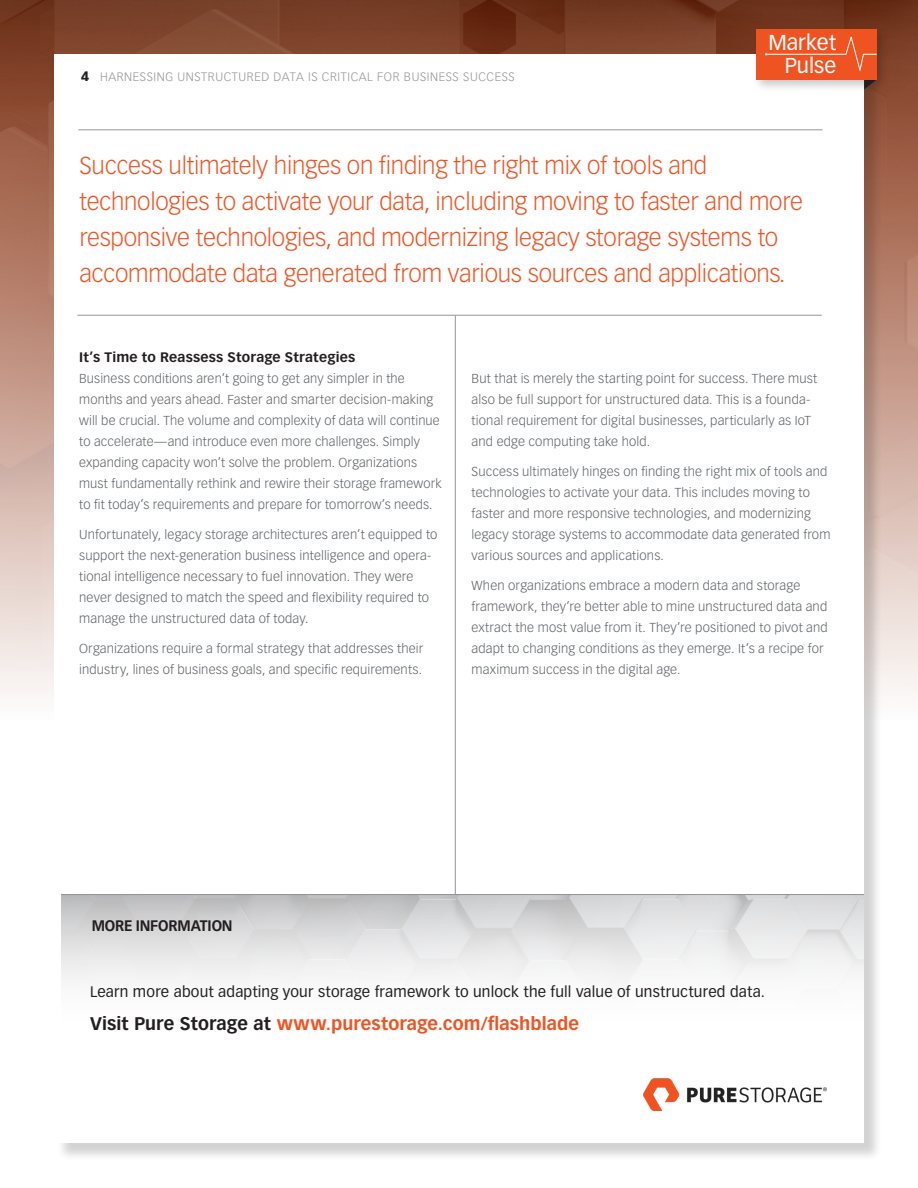
<style>
.page{position:relative;width:918px;height:1188px;background:#fff}
.page>*{position:absolute;margin:0;border:0;box-sizing:border-box;transform-origin:0 0}
.t1{font:300 24px/36px "Vectora LH";letter-spacing:-.01em;color:#f05322}
.t2{font:21.15px "Vectora LH";color:#fff}
.body{font:700 18px "Vectora LH";letter-spacing:.005em;color:#f05322}
.body-2{font:15px "Vectora LH";letter-spacing:.01em;color:#231f20}
.Chart_head{font:700 15px "Vectora LH";letter-spacing:-.01em;color:#231f20;scale:.94 1}
.Subhead{font:700 13.5px "Vectora LH";letter-spacing:.01em;color:#231f20}
.body-3{font:300 12.75px/21px "Vectora LH";letter-spacing:.01em;color:#5d6266}
.t3{font:300 12px "Vectora LH";letter-spacing:.05em;color:#939598}
.s1{font-weight:900;font-size:13.5px;color:#231f20}
.s2{color:#231f20}
</style>
<div class="page">
<img style="left:0;top:0;width:918px;height:695px">
<div style="left:56px;top:56px;width:827px;height:1106px;background:#231f20;opacity:.2"></div>
<div style="left:54px;top:54px;width:810px;height:1089px;background:#fff"></div>
<div style="left:753px;top:26px;width:136px;height:67px;background:#231f20;opacity:.25"></div>
<div style="left:756px;top:29px;width:121px;height:51px;background:#f05322"></div>
<hr style="left:766px;top:54px;width:80px;height:1px;background:#fff">
<svg style="left:845px;top:36px;width:32px;height:35px"></svg>
<hr style="left:455px;top:315px;width:1px;height:580px;background:#939598">
<hr style="left:61px;top:894px;width:803px;height:1px;background:#939598">
<hr style="left:78px;top:130px;width:745px;height:1px;background:#939598">
<hr style="left:77px;top:315px;width:745px;height:1px;background:#939598">
<img style="left:643px;top:1078px;width:184px;height:33px">
<p class="t3" style="left:81px;top:70px;width:435px"><span class="s1">4</span> HARNESSING UNSTRUCTURED DATA IS CRITICAL FOR BUSINESS SUCCESS</p>
<p class="t2" style="left:768px;top:30px;width:69px">Market</p>
<p class="t2" style="left:785px;top:53px;width:53px">Pulse</p>
<p class="t1" style="left:79px;top:148px;width:725px">Success ultimately hinges on finding the right mix of tools and technologies to activate your data, including moving to faster and more responsive technologies, and modernizing legacy storage systems to accommodate data generated from various sources and applications.</p>
<p class="Subhead" style="left:79px;top:349px;width:277px">It’s Time to Reassess Storage Strategies</p>
<p class="body-3" style="left:79px;top:368px;width:364px">Business conditions aren’t going to get any simpler in the months and years ahead. Faster and smarter decision-making will be crucial. The volume and complexity of data will continue to accelerate—and introduce even more challenges. Simply expanding capacity won’t solve the problem. Organizations must fundamentally rethink and rewire their storage framework to fit today’s requirements and prepare for tomorrow’s needs.</p>
<p class="body-3" style="left:79px;top:524px;width:360px">Unfortunately, legacy storage architectures aren’t equipped to support the next-generation business intelligence and opera&shy;tional intelligence necessary to fuel innovation. They were never designed to match the speed and flexibility required to manage the unstructured data of today.</p>
<p class="body-3" style="left:79px;top:638px;width:346px">Organizations require a formal strategy that addresses their industry, lines of business goals, and specific requirements.</p>
<p class="body-3" style="left:472px;top:368px;width:347px">But that is merely the starting point for success. There must also be full support for unstructured data. This is a founda&shy;tional requirement for digital businesses, particularly as IoT and edge computing take hold.</p>
<p class="body-3" style="left:472px;top:461px;width:360px">Success ultimately hinges on finding the right mix of tools and technologies to activate your data. This includes moving to faster and more responsive technologies, and modernizing legacy storage systems to accommodate data generated from various sources and applications.</p>
<p class="body-3" style="left:472px;top:575px;width:358px">When organizations embrace a modern data and storage framework, they’re better able to mine unstructured data and extract the most value from it. They’re positioned to pivot and adapt to changing conditions as they emerge. It’s a recipe for maximum success in the digital age.</p>
<p class="Chart_head" style="left:92px;top:917px;width:151px">MORE INFORMATION</p>
<p class="body-2" style="left:90px;top:982px;width:677px">Learn more about adapting your storage framework to unlock the full value of unstructured data.</p>
<p class="body" style="left:90px;top:1012px;width:491px"><span class="s2">Visit Pure Storage at</span> www.purestorage.com/flashblade</p>
</div>
